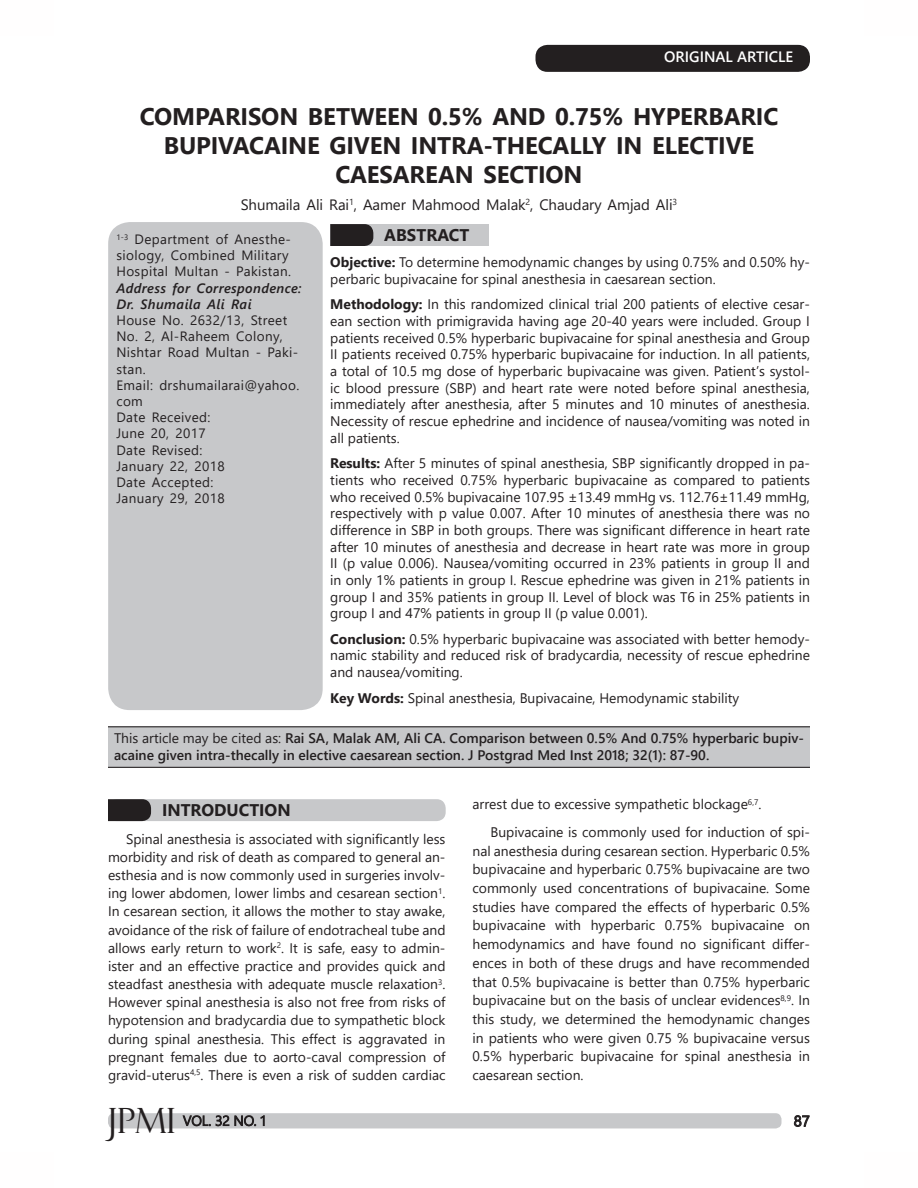
<style>
.page{position:relative;width:918px;height:1188px;background:#fff}
.page>*{position:absolute;margin:0;border:0;box-sizing:border-box;transform-origin:0 0}
.t1{font:34.8px "Felix Titling";color:#231f20}
.big_heading{font:700 24px/28.8px "Segoe UI";letter-spacing:-.005em;color:#231f20;text-align:center}
.t2{font:700 16.8px "Segoe UI";color:#231f20}
.big_heading-2{font:15px "Segoe UI";letter-spacing:-.005em;color:#231f20}
.table_text{font:600 15px "Segoe UI";color:#fff}
.abstract_body_text{font:13.8px/16.6px "Segoe UI";color:#231f20;text-align:justify}
.Body_Text{font:13.8px/18.1px "Segoe UI";color:#231f20;text-align:justify}
.text_between_2_lines{font:600 13.8px/17.2px "Segoe UI";color:#231f20}
.frame_text_first_pag{font:13.5px/16.2px "Segoe UI";letter-spacing:.025em;color:#231f20}
.frame_text_first_pag-2{font:italic 600 13.5px "Segoe UI";letter-spacing:.03em;color:#231f20}
.s1{font-weight:700}
.s2{font-weight:400}
</style>
<div class="page">
<div style="left:108px;top:1113px;width:674px;height:15px;background:#c7c8ca;border-radius:6px"></div>
<svg style="left:182px;top:1115px;width:83px;height:12px"></svg>
<svg style="left:794px;top:1115px;width:16px;height:12px"></svg>
<div style="left:536px;top:45px;width:274px;height:27px;background:#231f20;border-radius:12px"></div>
<div style="left:108px;top:799px;width:338px;height:22px;background:#c7c8ca;border-radius:9px"></div>
<svg style="left:108px;top:799px;width:43px;height:22px"></svg>
<div style="left:330px;top:224px;width:159px;height:22px;background:#c7c8ca"></div>
<svg style="left:330px;top:224px;width:43px;height:22px"></svg>
<div style="left:108px;top:222px;width:215px;height:488px;background:#c7c8ca;border-radius:22px"></div>
<div style="left:108px;top:726px;width:702px;height:42px;background:#c7c8ca"></div>
<hr style="left:108px;top:726px;width:702px;height:1px;background:#231f20">
<hr style="left:108px;top:767px;width:702px;height:1px;background:#231f20">
<p class="table_text" style="left:664px;top:45px;width:131px">ORIGINAL ARTICLE</p>
<p class="big_heading" style="left:140px;top:102px;width:640px">COMPARISON BETWEEN 0.5% AND 0.75% HYPERBARIC<br>BUPIVACAINE GIVEN INTRA-THECALLY IN ELECTIVE<br>CAESAREAN SECTION</p>
<p class="big_heading-2" style="left:241px;top:193px;width:438px">Shumaila Ali Rai<sup>1</sup>, Aamer Mahmood Malak<sup>2</sup>, Chaudary Amjad Ali<sup>3</sup></p>
<p class="frame_text_first_pag" style="left:116px;top:231px;width:176px"><sup>1-3</sup> Department of Anesthe&shy;siology, Combined Military<br>Hospital Multan - Pakistan.</p>
<p class="frame_text_first_pag-2" style="left:116px;top:277px;width:187px">Address for Correspondence:</p>
<p class="frame_text_first_pag-2" style="left:116px;top:293px;width:137px">Dr. Shumaila Ali Rai</p>
<p class="frame_text_first_pag" style="left:116px;top:312px;width:183px">House No. 2632/13, Street<br>No. 2, Al-Raheem Colony,<br>Nishtar Road Multan - Paki&shy;stan.</p>
<p class="frame_text_first_pag" style="left:116px;top:377px;width:184px">Email: drshumailarai@yahoo. com</p>
<p class="frame_text_first_pag" style="left:116px;top:409px;width:95px">Date Received:</p>
<p class="frame_text_first_pag" style="left:116px;top:425px;width:91px">June 20, 2017</p>
<p class="frame_text_first_pag" style="left:116px;top:441px;width:88px">Date Revised:</p>
<p class="frame_text_first_pag" style="left:116px;top:458px;width:110px">January 22, 2018</p>
<p class="frame_text_first_pag" style="left:116px;top:474px;width:98px">Date Accepted:</p>
<p class="frame_text_first_pag" style="left:116px;top:490px;width:110px">January 29, 2018</p>
<p class="t2" style="left:384px;top:222px;width:87px">ABSTRACT</p>
<p class="abstract_body_text" style="left:330px;top:254px;width:481px"><span class="s1">Objective:</span> To determine hemodynamic changes by using 0.75% and 0.50% hy&shy;perbaric bupivacaine for spinal anesthesia in caesarean section.</p>
<p class="abstract_body_text" style="left:330px;top:296px;width:481px"><span class="s1">Methodology:</span> In this randomized clinical trial 200 patients of elective cesar&shy;ean section with primigravida having age 20-40 years were included. Group I patients received 0.5% hyperbaric bupivacaine for spinal anesthesia and Group II patients received 0.75% hyperbaric bupivacaine for induction. In all patients, a total of 10.5 mg dose of hyperbaric bupivacaine was given. Patient’s systol&shy;ic blood pressure (SBP) and heart rate were noted before spinal anesthesia, immediately after anesthesia, after 5 minutes and 10 minutes of anesthesia.<br>Necessity of rescue ephedrine and incidence of nausea/vomiting was noted in all patients.</p>
<p class="abstract_body_text" style="left:330px;top:455px;width:481px"><span class="s1">Results:</span> After 5 minutes of spinal anesthesia, SBP significantly dropped in pa&shy;tients who received 0.75% hyperbaric bupivacaine as compared to patients who received 0.5% bupivacaine 107.95 ±13.49 mmHg vs. 112.76±11.49 mmHg, respectively with p value 0.007. After 10 minutes of anesthesia there was no difference in SBP in both groups. There was significant difference in heart rate after 10 minutes of anesthesia and decrease in heart rate was more in group II (p value 0.006). Nausea/vomiting occurred in 23% patients in group II and in only 1% patients in group I. Rescue ephedrine was given in 21% patients in group I and 35% patients in group II. Level of block was T6 in 25% patients in group I and 47% patients in group II (p value 0.001).</p>
<p class="abstract_body_text" style="left:330px;top:630px;width:481px"><span class="s1">Conclusion:</span> 0.5% hyperbaric bupivacaine was associated with better hemody&shy;namic stability and reduced risk of bradycardia, necessity of rescue ephedrine and nausea/vomiting.</p>
<p class="abstract_body_text" style="left:330px;top:689px;width:410px"><span class="s1">Key Words:</span> Spinal anesthesia, Bupivacaine, Hemodynamic stability</p>
<p class="text_between_2_lines" style="left:114px;top:729px;width:692px"><span class="s2">This article may be cited as:</span> Rai SA, Malak AM, Ali CA. Comparison between 0.5% And 0.75% hyperbaric bupiv&shy;acaine given intra-thecally in elective caesarean section. J Postgrad Med Inst 2018; 32(1): 87-90.</p>
<p class="t2" style="left:162px;top:797px;width:130px">INTRODUCTION</p>
<p class="Body_Text" style="left:108px;top:830px;width:339px;text-indent:18px">Spinal anesthesia is associated with significantly less morbidity and risk of death as compared to general an&shy;esthesia and is now commonly used in surgeries involv&shy;ing lower abdomen, lower limbs and cesarean section<sup>1</sup>.<br>In cesarean section, it allows the mother to stay awake, avoidance of the risk of failure of endotracheal tube and allows early return to work<sup>2</sup>. It is safe, easy to admin&shy;ister and an effective practice and provides quick and steadfast anesthesia with adequate muscle relaxation<sup>3</sup>.<br>However spinal anesthesia is also not free from risks of hypotension and bradycardia due to sympathetic block during spinal anesthesia. This effect is aggravated in pregnant females due to aorto-caval compression of gravid-uterus<sup>4,5</sup>. There is even a risk of sudden cardiac</p>
<p class="Body_Text" style="left:472px;top:795px;width:290px">arrest due to excessive sympathetic blockage<sup>6,7</sup>.</p>
<p class="Body_Text" style="left:472px;top:822px;width:339px;line-height:18.8px;text-indent:18px">Bupivacaine is commonly used for induction of spi&shy;nal anesthesia during cesarean section. Hyperbaric 0.5% bupivacaine and hyperbaric 0.75% bupivacaine are two commonly used concentrations of bupivacaine. Some studies have compared the effects of hyperbaric 0.5% bupivacaine with hyperbaric 0.75% bupivacaine on hemodynamics and have found no significant differ&shy;ences in both of these drugs and have recommended that 0.5% bupivacaine is better than 0.75% hyperbaric bupivacaine but on the basis of unclear evidences<sup>8,9</sup>. In this study, we determined the hemodynamic changes in patients who were given 0.75 % bupivacaine versus 0.5% hyperbaric bupivacaine for spinal anesthesia in caesarean section.</p>
<h1 class="t1" style="left:108px;top:1101px;width:69px">JPMI</h1>
<p class="big_heading-2" style="left:794px;top:1109px;width:18px">87</p>
</div>
